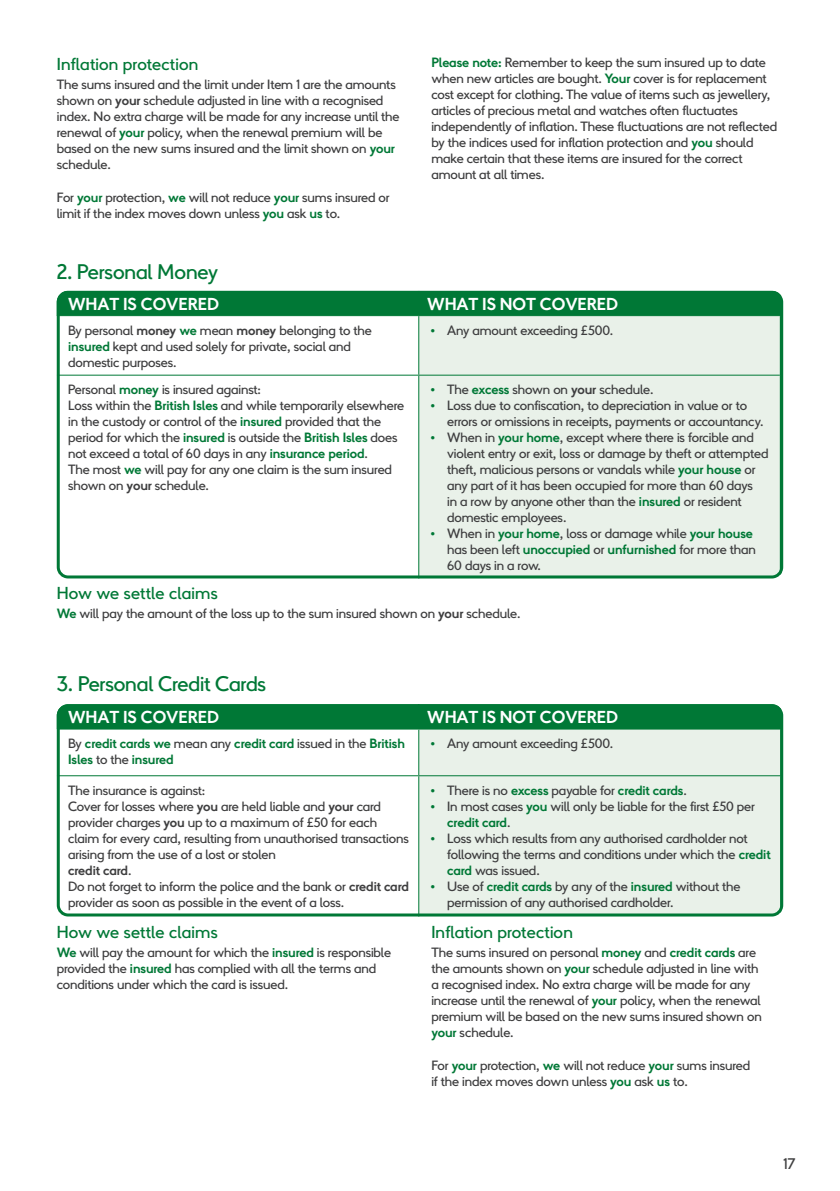
<style>
.page{position:relative;width:840px;height:1191px;background:#fff}
.page>*{position:absolute;margin:0;border:0;box-sizing:border-box;transform-origin:0 0}
.SUB_HEADER{font:22px "More Than Chevron";letter-spacing:-.01em;color:#007836}
.PARA_HEADER{font:18px "More Than Chevron";letter-spacing:.01em;color:#007836}
.t1{font:700 18px "More Than Chevron";letter-spacing:-.01em;color:#fff}
.t2{font:16px "More Than Chevron";color:#3e3e3f}
.RUNNING_BODY{font:14px/16px "More Than Chevron";letter-spacing:-.01em;color:#3e3e3f}
.t3{font:700 14px/16px "More Than Chevron";letter-spacing:-.01em;color:#007836}
.s1{font-weight:700}
.s2{font-weight:700;color:#007836}
.s3{color:#007836}
.s4{font-weight:400;color:#3e3e3f}
</style>
<div class="page">
<div style="left:57px;top:291px;width:361px;height:25px;background:#007836"></div>
<div style="left:418px;top:291px;width:362px;height:25px;background:#007836"></div>
<svg style="left:57px;top:316px;width:361px;height:262px"></svg>
<div style="left:419px;top:316px;width:360px;height:262px;background:#e9f1e9"></div>
<hr style="left:418px;top:316px;width:1px;height:59px;background:#007836">
<hr style="left:57px;top:375px;width:361px;height:1px;background:#007836">
<hr style="left:418px;top:375px;width:361px;height:1px;background:#007836">
<hr style="left:418px;top:376px;width:1px;height:202px;background:#007836">
<hr style="left:779px;top:375px;width:2px;height:203px;background:#007836">
<div style="left:57px;top:291px;width:725px;height:287px;border:3px solid #007836;border-radius:10px"></div>
<div style="left:57px;top:704px;width:361px;height:25px;background:#007836"></div>
<div style="left:418px;top:704px;width:362px;height:25px;background:#007836"></div>
<svg style="left:57px;top:729px;width:361px;height:187px"></svg>
<div style="left:419px;top:729px;width:360px;height:187px;background:#e9f1e9"></div>
<hr style="left:418px;top:729px;width:1px;height:46px;background:#007836">
<hr style="left:57px;top:775px;width:361px;height:1px;background:#007836">
<hr style="left:418px;top:775px;width:362px;height:1px;background:#007836">
<hr style="left:418px;top:776px;width:1px;height:140px;background:#007836">
<hr style="left:779px;top:776px;width:1px;height:140px;background:#007836">
<div style="left:57px;top:704px;width:725px;height:212px;border:3px solid #007836;border-radius:10px"></div>
<h2 class="PARA_HEADER" style="left:57px;top:54px;width:143px">Inflation protection</h2>
<p class="RUNNING_BODY" style="left:57px;top:77px;width:344px">The sums insured and the limit under Item 1 are the amounts shown on <span class="s1">your</span> schedule adjusted in line with a recognised index. No extra charge will be made for any increase until the renewal of <span class="s2">your</span> policy, when the renewal premium will be based on the new sums insured and the limit shown on <span class="s2">your </span>schedule.</p>
<p class="RUNNING_BODY" style="left:57px;top:190px;width:334px">For <span class="s2">your</span> protection, <span class="s2">we</span> will not reduce <span class="s2">your</span> sums insured or limit if the index moves down unless <span class="s2">you</span> ask <span class="s2">us</span> to.</p>
<p class="RUNNING_BODY" style="left:431px;top:55px;width:347px"><span class="s2">Please note:</span> Remember to keep the sum insured up to date when new articles are bought. <span class="s2">Your</span> cover is for replacement cost except for clothing. The value of items such as jewellery, articles of precious metal and watches often fluctuates independently of inflation. These fluctuations are not reflected by the indices used for inflation protection and <span class="s2">you</span> should make certain that these items are insured for the correct amount at all times.</p>
<h1 class="SUB_HEADER" style="left:57px;top:259px;width:163px">2. Personal Money</h1>
<p class="t1" style="left:68px;top:294px;width:152px">WHAT IS COVERED</p>
<p class="t1" style="left:427px;top:294px;width:192px">WHAT IS NOT COVERED</p>
<p class="RUNNING_BODY" style="left:68px;top:322px;width:305px">By personal <span class="s1">money</span> <span class="s2">we</span> mean <span class="s1">money</span> belonging to the <span class="s2">insured</span> kept and used solely for private, social and domestic purposes.</p>
<p class="RUNNING_BODY" style="left:430px;top:322px;width:185px"><span class="s3">•</span> Any amount exceeding £500.</p>
<p class="RUNNING_BODY" style="left:68px;top:382px;width:337px">Personal <span class="s2">money</span> is insured against:<br>Loss within the <span class="s2">British Isles</span> and while temporarily elsewhere in the custody or control of the <span class="s2">insured</span> provided that the period for which the <span class="s2">insured</span> is outside the <span class="s2">British Isles</span> does not exceed a total of 60 days in any <span class="s2">insurance period</span>.<br>The most <span class="s2">we</span> will pay for any one claim is the sum insured shown on <span class="s1">your</span> schedule.</p>
<p class="RUNNING_BODY" style="left:430px;top:382px;width:225px"><span class="s3">•</span> The <span class="s2">excess</span> shown on <span class="s1">your</span> schedule.</p>
<p class="RUNNING_BODY" style="left:447px;top:398px;width:317px;text-indent:-17px"><span class="s3">•</span> Loss due to confiscation, to depreciation in value or to errors or omissions in receipts, payments or accountancy.</p>
<p class="RUNNING_BODY" style="left:447px;top:430px;width:322px;text-indent:-17px"><span class="s3">•</span> When in <span class="s2">your home</span>, except where there is forcible and violent entry or exit, loss or damage by theft or attempted theft, malicious persons or vandals while <span class="s2">your house</span> or any part of it has been occupied for more than 60 days<br>in a row by anyone other than the <span class="s2">insured</span> or resident domestic employees.</p>
<p class="RUNNING_BODY" style="left:447px;top:526px;width:310px;text-indent:-17px"><span class="s3">•</span> When in <span class="s2">your home</span>, loss or damage while <span class="s2">your house </span>has been left <span class="s2">unoccupied</span> or <span class="s2">unfurnished</span> for more than<br>60 days in a row.</p>
<h2 class="PARA_HEADER" style="left:57px;top:583px;width:162px">How we settle claims</h2>
<p class="RUNNING_BODY" style="left:57px;top:605px;width:465px"><span class="s2">We</span> will pay the amount of the loss up to the sum insured shown on <span class="s1">your</span> schedule.</p>
<h1 class="SUB_HEADER" style="left:57px;top:672px;width:211px">3. Personal Credit Cards</h1>
<p class="t1" style="left:68px;top:707px;width:152px">WHAT IS COVERED</p>
<p class="t1" style="left:427px;top:707px;width:192px">WHAT IS NOT COVERED</p>
<p class="t3" style="left:68px;top:735px;width:338px"><span class="s4">By</span> credit cards we <span class="s4">mean any</span> credit card <span class="s4">issued in the</span> British<br>Isles <span class="s4">to the</span> insured</p>
<p class="RUNNING_BODY" style="left:430px;top:735px;width:185px"><span class="s3">•</span> Any amount exceeding £500.</p>
<p class="RUNNING_BODY" style="left:68px;top:782px;width:342px">The insurance is against:<br>Cover for losses where <span class="s1">you</span> are held liable and <span class="s1">your</span> card provider charges <span class="s1">you</span> up to a maximum of £50 for each claim for every card, resulting from unauthorised transactions arising from the use of a lost or stolen<br><span class="s1">credit card</span>.<br>Do not forget to inform the police and the bank or <span class="s1">credit card </span>provider as soon as possible in the event of a loss.</p>
<p class="RUNNING_BODY" style="left:430px;top:782px;width:258px"><span class="s3">•</span> There is no <span class="s2">excess</span> payable for <span class="s2">credit cards</span>.</p>
<p class="RUNNING_BODY" style="left:447px;top:798px;width:309px;text-indent:-17px"><span class="s3">•</span> In most cases <span class="s2">you</span> will only be liable for the first £50 per <span class="s2">credit card</span>.</p>
<p class="RUNNING_BODY" style="left:447px;top:830px;width:325px;text-indent:-17px"><span class="s3">•</span> Loss which results from any authorised cardholder not following the terms and conditions under which the <span class="s2">credit card</span> was issued.</p>
<p class="RUNNING_BODY" style="left:447px;top:878px;width:295px;text-indent:-17px"><span class="s3">•</span> Use of <span class="s2">credit cards</span> by any of the <span class="s2">insured</span> without the permission of any authorised cardholder.</p>
<h2 class="PARA_HEADER" style="left:57px;top:922px;width:162px">How we settle claims</h2>
<p class="RUNNING_BODY" style="left:57px;top:944px;width:335px"><span class="s2">We</span> will pay the amount for which the <span class="s2">insured</span> is responsible provided the <span class="s2">insured</span> has complied with all the terms and conditions under which the card is issued.</p>
<h2 class="PARA_HEADER" style="left:431px;top:922px;width:143px">Inflation protection</h2>
<p class="RUNNING_BODY" style="left:431px;top:944px;width:332px">The sums insured on personal <span class="s2">money</span> and <span class="s2">credit cards</span> are the amounts shown on <span class="s2">your</span> schedule adjusted in line with a recognised index. No extra charge will be made for any increase until the renewal of <span class="s2">your</span> policy, when the renewal premium will be based on the new sums insured shown on <span class="s2">your</span> schedule.</p>
<p class="RUNNING_BODY" style="left:431px;top:1057px;width:320px">For <span class="s2">your</span> protection, <span class="s2">we</span> will not reduce <span class="s2">your</span> sums insured if the index moves down unless <span class="s2">you</span> ask <span class="s2">us</span> to.</p>
<p class="t2" style="left:782px;top:1154px;width:14px">17</p>
</div>
